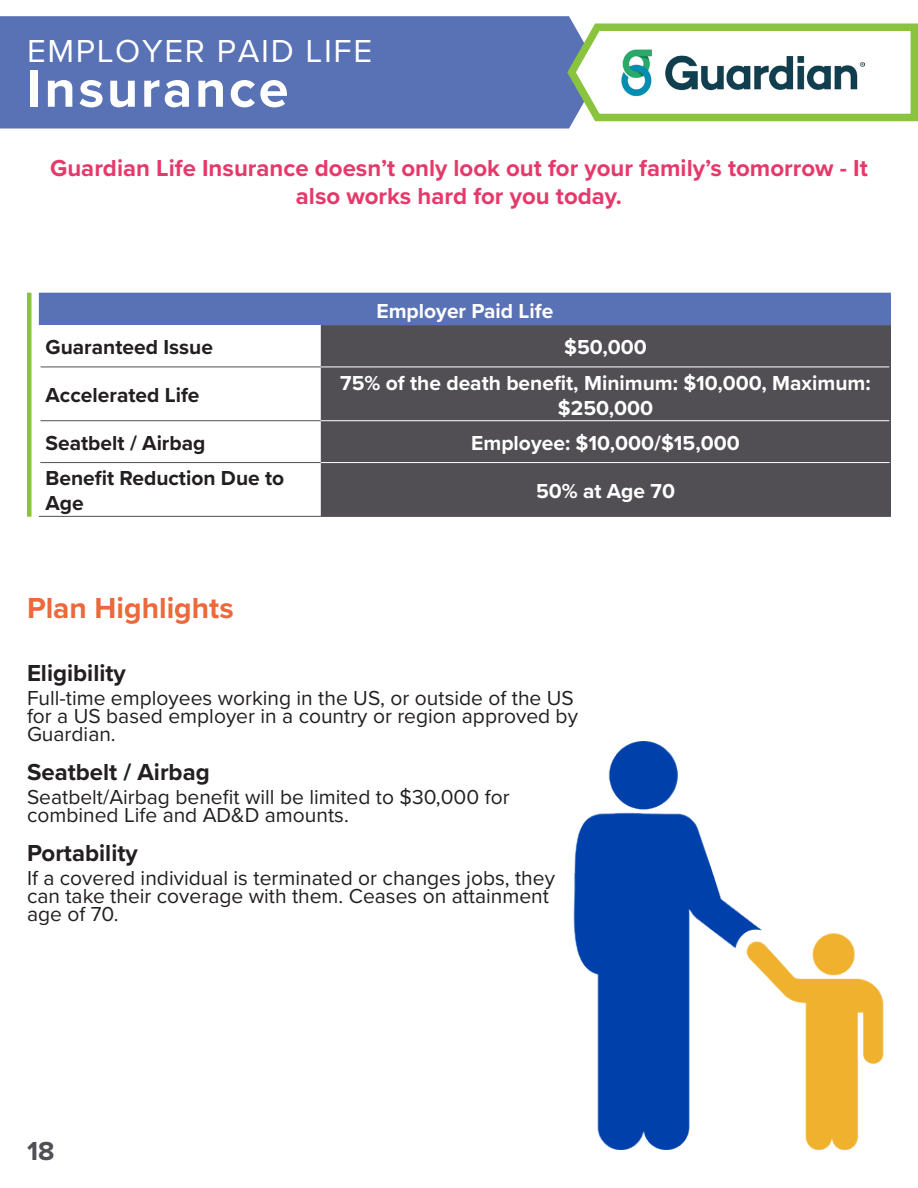
<style>
.page{position:relative;width:918px;height:1188px;background:#fff}
.page>*{position:absolute;margin:0;border:0;box-sizing:border-box;transform-origin:0 0}
.t1{font:700 54px "Proxima Nova";letter-spacing:.05em;color:#fff}
.t2{font:33px "Proxima Nova";letter-spacing:.05em;color:#fff}
.t3{font:700 30px "Proxima Nova";color:#ed683b}
.t4{font:700 27px "Proxima Nova";color:#514f54}
.quarter_paragraph{font:700 24px/28.8px "Proxima Nova";color:#e6396b;text-align:center}
.t5{font:700 24px "Proxima Nova";color:#231f20}
.t6{font:21px/18px "Proxima Nova";color:#231f20}
.t7{font:700 21px/25.2px "Proxima Nova";color:#fff;text-align:center}
.t8{font:700 21px/25.2px "Proxima Nova";color:#231f20}
</style>
<div class="page">
<div style="left:0;top:16px;width:571px;height:113px;background:#5972b6"></div>
<svg style="left:563px;top:17px;width:355px;height:108px"></svg>
<img style="left:573px;top:741px;width:311px;height:409px">
<div style="left:40px;top:293px;width:850px;height:32px;background:#5972b6"></div>
<div style="left:321px;top:325px;width:569px;height:191px;background:#514f54"></div>
<hr style="left:40px;top:367px;width:281px;height:1px;background:#514f54">
<hr style="left:40px;top:420px;width:281px;height:1px;background:#514f54">
<hr style="left:321px;top:367px;width:568px;height:1px;background:#fff">
<hr style="left:321px;top:420px;width:568px;height:1px;background:#fff">
<hr style="left:890px;top:325px;width:1px;height:42px;background:#514f54">
<hr style="left:890px;top:367px;width:1px;height:54px;background:#514f54">
<hr style="left:890px;top:421px;width:1px;height:42px;background:#514f54">
<hr style="left:890px;top:463px;width:1px;height:53px;background:#514f54">
<hr style="left:39px;top:293px;width:282px;height:1px;background:#5972b6">
<hr style="left:39px;top:294px;width:1px;height:31px;background:#5972b6">
<hr style="left:321px;top:293px;width:570px;height:1px;background:#5972b6">
<hr style="left:890px;top:294px;width:1px;height:31px;background:#5972b6">
<hr style="left:40px;top:462px;width:281px;height:1px;background:#514f54">
<hr style="left:39px;top:516px;width:282px;height:1px;background:#514f54">
<hr style="left:321px;top:462px;width:568px;height:1px;background:#fff">
<hr style="left:321px;top:516px;width:570px;height:1px;background:#514f54">
<div style="left:27px;top:293px;width:5px;height:224px;background:#8ac33e"></div>
<img style="left:621px;top:43px;width:243px;height:59px">
<p class="t2" style="left:27px;top:26px;width:347px">EMPLOYER PAID LIFE</p>
<p class="t1" style="left:27px;top:48px;width:263px">Insurance</p>
<p class="quarter_paragraph" style="left:50px;top:153px;width:819px">Guardian Life Insurance doesn’t only look out for your family’s tomorrow - It also works hard for you today.</p>
<p class="t7" style="left:376px;top:297px;width:178px">Employer Paid Life</p>
<p class="t8" style="left:46px;top:334px;width:169px">Guaranteed Issue</p>
<p class="t7" style="left:564px;top:334px;width:84px">$50,000</p>
<p class="t8" style="left:46px;top:382px;width:155px">Accelerated Life</p>
<p class="t7" style="left:340px;top:369px;width:532px">75% of the death benefit, Minimum: $10,000, Maximum: $250,000</p>
<p class="t8" style="left:46px;top:430px;width:161px">Seatbelt / Airbag</p>
<p class="t7" style="left:471px;top:430px;width:270px">Employee: $10,000/$15,000</p>
<p class="t8" style="left:46px;top:465px;width:240px">Benefit Reduction Due to<br>Age</p>
<p class="t7" style="left:536px;top:478px;width:141px">50% at Age 70</p>
<p class="t3" style="left:27px;top:585px;width:208px">Plan Highlights</p>
<p class="t5" style="left:27px;top:655px;width:100px">Eligibility</p>
<p class="t6" style="left:27px;top:689px;width:553px">Full-time employees working in the US, or outside of the US for a US based employer in a country or region approved by<br>Guardian.</p>
<p class="t5" style="left:27px;top:754px;width:184px">Seatbelt / Airbag</p>
<p class="t6" style="left:27px;top:788px;width:484px">Seatbelt/Airbag benefit will be limited to $30,000 for combined Life and AD&amp;D amounts.</p>
<p class="t5" style="left:27px;top:835px;width:112px">Portability</p>
<p class="t6" style="left:27px;top:869px;width:530px">If a covered individual is terminated or changes jobs, they can take their coverage with them. Ceases on attainment age of 70.</p>
<p class="t4" style="left:27px;top:1131px;width:29px">18</p>
</div>
